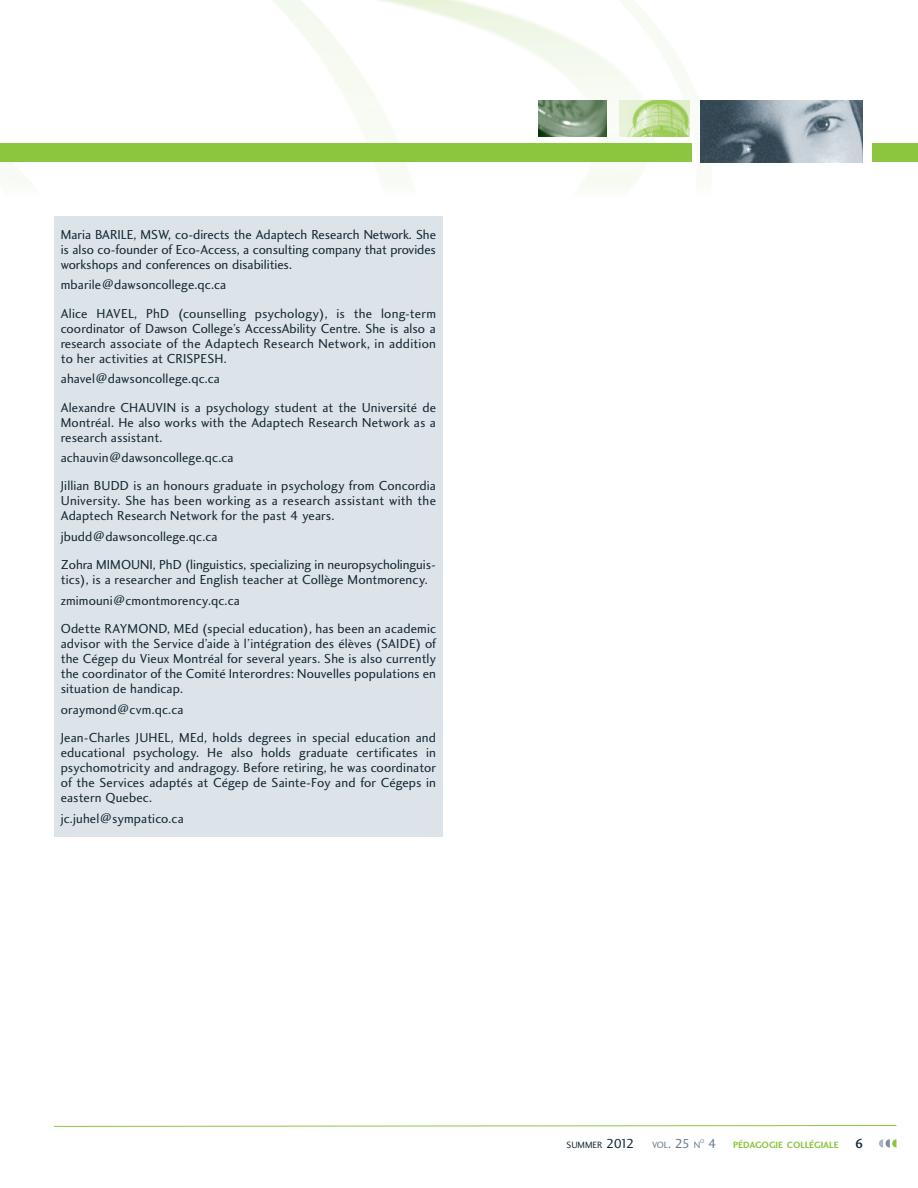
<style>
.page{position:relative;width:918px;height:1188px;background:#fff}
.page>*{position:absolute;margin:0;border:0;box-sizing:border-box;transform-origin:0 0}
.t1{font:13.5px/15px "Charlotte Sans Book Plain";letter-spacing:.01em;color:#142733}
.t2{font:9.45px "Charlotte Sans Bold Plain";color:#8cc63f}
.t3{font:9.45px "Charlotte Sans Book Plain";color:#142733}
.t4{font:9.45px "Charlotte Sans Book Plain";color:#687a88}
.t5{font:5.55px "Charlotte Sans Book Plain";color:#687a88}
.s1{font-size:13.5px}
.s2{font-family:"Charlotte Sans Book Plain";font-size:13.5px;color:#687a88}
.s3{font-family:"Charlotte Sans Medium Plain";font-size:13.5px;color:#142733}
</style>
<div class="page">
<img style="left:0;top:0;width:918px;height:188px">
<img style="left:701px;top:101px;width:162px;height:61px">
<img style="left:538px;top:101px;width:69px;height:36px">
<img style="left:619px;top:101px;width:70px;height:36px">
<div style="left:54px;top:216px;width:389px;height:620px;background:#dde4e9"></div>
<svg style="left:879px;top:1139px;width:17px;height:9px"></svg>
<svg style="left:54px;top:1125px;width:843px;height:2px;background:#c4e19e"></svg>
<div style="left:872px;top:144px;width:46px;height:18px;background:#8cc63f"></div>
<div style="left:0;top:144px;width:691px;height:18px;background:#8cc63f"></div>
<p class="t1" style="left:61px;top:228px;width:377px;text-align:justify">Maria BARILE, MSW, co-directs the Adaptech Research Network. She is also co-founder of Eco-Access, a consulting company that provides workshops and conferences on disabilities.</p>
<p class="t1" style="left:61px;top:272px;width:377px;line-height:28.5px">mbarile@dawsoncollege.qc.ca<br>Alice HAVEL, PhD (counselling psychology), is the long-term</p>
<p class="t1" style="left:61px;top:322px;width:377px;text-align:justify">coordinator of Dawson College’s AccessAbility Centre. She is also a research associate of the Adaptech Research Network, in addition to her activities at CRISPESH.</p>
<p class="t1" style="left:61px;top:366px;width:377px;line-height:28.5px">ahavel@dawsoncollege.qc.ca<br>Alexandre CHAUVIN is a psychology student at the Université de</p>
<p class="t1" style="left:61px;top:416px;width:377px">Montréal. He also works with the Adaptech Research Network as a research assistant.</p>
<p class="t1" style="left:61px;top:444px;width:377px;line-height:28.5px">achauvin@dawsoncollege.qc.ca<br>Jillian BUDD is an honours graduate in psychology from Concordia</p>
<p class="t1" style="left:61px;top:495px;width:377px">University. She has been working as a research assistant with the<br>Adaptech Research Network for the past 4 years.</p>
<p class="t1" style="left:61px;top:523px;width:377px;line-height:28.5px">jbudd@dawsoncollege.qc.ca<br>Zohra MIMOUNI, PhD (linguistics, specializing in neuropsycholinguis-</p>
<p class="t1" style="left:61px;top:571px;width:369px;line-height:20.4px">tics), is a researcher and English teacher at Collège Montmorency. zmimouni@cmontmorency.qc.ca</p>
<p class="t1" style="left:61px;top:622px;width:377px;text-align:justify">Odette RAYMOND, MEd (special education), has been an academic advisor with the Service d’aide à l’intégration des élèves (SAIDE) of the Cégep du Vieux Montréal for several years. She is also currently the coordinator of the Comité Interordres: Nouvelles populations en situation de handicap.</p>
<p class="t1" style="left:61px;top:696px;width:377px;line-height:28.5px">oraymond@cvm.qc.ca<br>Jean-Charles JUHEL, MEd, holds degrees in special education and</p>
<p class="t1" style="left:61px;top:746px;width:377px;text-align:justify">educational psychology. He also holds graduate certificates in psychomotricity and andragogy. Before retiring, he was coordinator of the Services adaptés at Cégep de Sainte-Foy and for Cégeps in eastern Quebec.</p>
<p class="t1" style="left:61px;top:812px;width:125px">jc.juhel@sympatico.ca</p>
<p class="t3" style="left:567px;top:1141px;width:69px">SUMMER <span class="s1">2012</span></p>
<p class="t4" style="left:652px;top:1141px;width:50px">VOL<span class="s1">. 25</span> N</p>
<p class="t5" style="left:700px;top:1139px;width:6px">O</p>
<p class="t2" style="left:708px;top:1141px;width:157px"><span class="s2">4</span> PÉDAGOGIE COLLÉGIALE <span class="s3">6</span></p>
</div>
